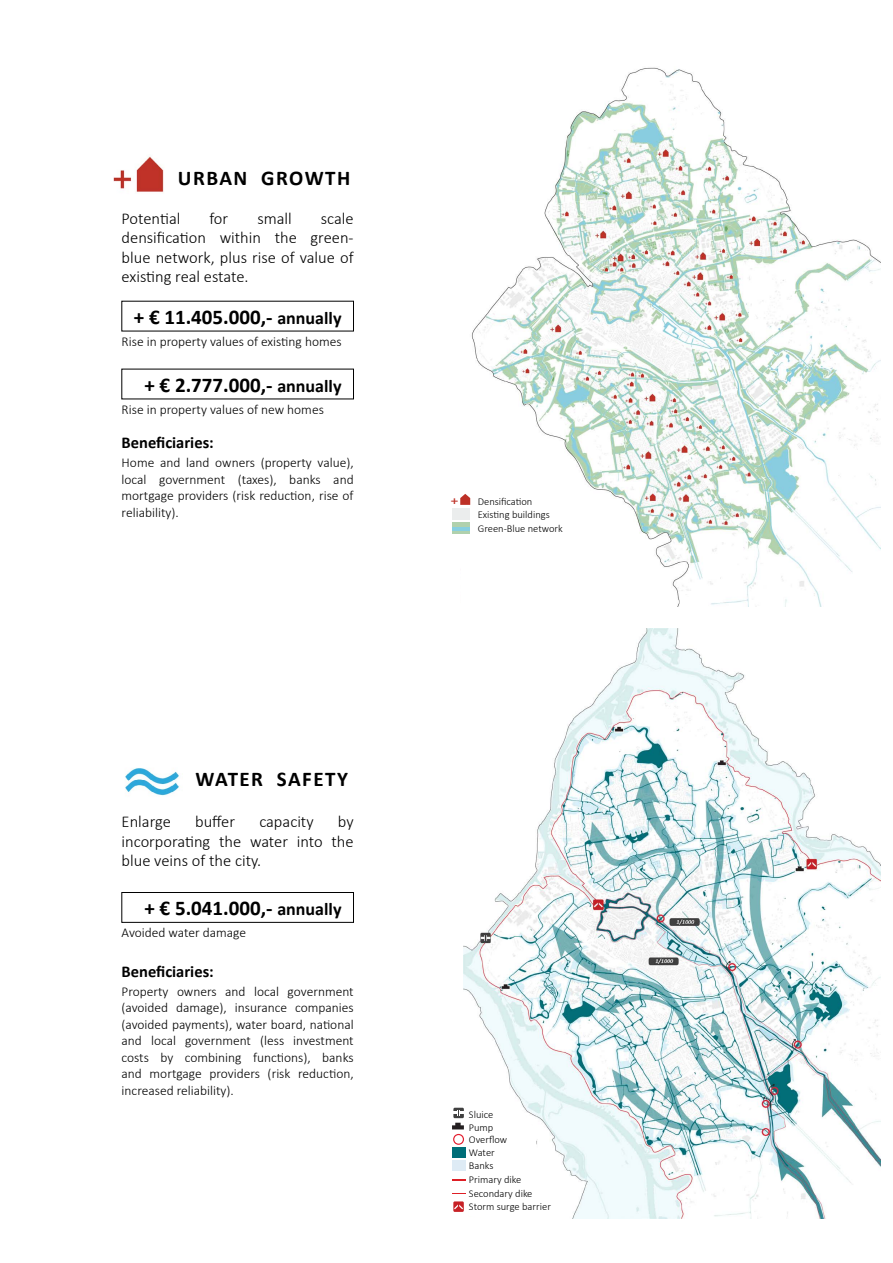
<style>
.page{position:relative;width:893px;height:1263px;background:#fff}
.page>*{position:absolute;margin:0;border:0;box-sizing:border-box;transform-origin:0 0}
.t1{font:700 21px "Calibri";letter-spacing:.055em;color:#000}
.t2{font:300 16.5px/19.5px "Calibri";color:#000;text-align:justify}
.t3{font:700 16.5px "Calibri";color:#000}
.t4{font:300 13.5px/16.5px "Calibri";color:#000;text-align:justify}
.t5{font:700 10.65px "Myriad Pro";color:#bd3026;scale:1.19 1}
.t6{font:300 10.5px "Calibri";color:#000}
.s1{font-size:18px}
</style>
<div class="page">
<img style="left:455px;top:67px;width:426px;height:539px">
<div style="left:461px;top:560px;width:87px;height:44px;background:#fff"></div>
<svg style="left:460px;top:494px;width:10px;height:11px"></svg>
<div style="left:452px;top:508px;width:18px;height:11px;background:#ebeded"></div>
<svg style="left:452px;top:523px;width:18px;height:11px"></svg>
<hr style="left:452px;top:527px;width:18px;height:3px;background:#87cfe0">
<img style="left:463px;top:629px;width:418px;height:589px">
<svg style="left:452px;top:1103px;width:87px;height:115px"></svg>
<img style="left:113px;top:156px;width:51px;height:36px">
<img style="left:125px;top:768px;width:54px;height:28px">
<div style="left:122px;top:892px;width:232px;height:30px;border:1px solid #000"></div>
<h1 class="t1" style="left:178px;top:163px;width:174px">URBAN GROWTH</h1>
<p class="t2" style="left:122px;top:208px;width:60px">Potential</p>
<p class="t2" style="left:209px;top:208px;width:20px">for</p>
<p class="t2" style="left:257px;top:208px;width:36px">small</p>
<p class="t2" style="left:122px;top:208px;width:234px;text-indent:199px">scale densification within the green&shy;blue network, plus rise of value of existing real estate.</p>
<h1 class="t1" style="left:134px;top:302px;width:209px">+ € 11.405.000,- <span class="s1">annually</span></h1>
<p class="t4" style="left:122px;top:333px;width:222px">Rise in property values of existing homes</p>
<h1 class="t1" style="left:144px;top:370px;width:199px">+ € 2.777.000,- <span class="s1">annually</span></h1>
<p class="t4" style="left:122px;top:401px;width:204px">Rise in property values of new homes</p>
<p class="t3" style="left:122px;top:431px;width:94px">Beneficiaries:</p>
<p class="t4" style="left:122px;top:454px;width:234px">Home and land owners (property value), local government (taxes), banks and mortgage providers (risk reduction, rise of reliability).</p>
<h1 class="t1" style="left:196px;top:765px;width:154px">WATER SAFETY</h1>
<p class="t2" style="left:122px;top:812px;width:51px">Enlarge</p>
<p class="t2" style="left:195px;top:812px;width:41px">buffer</p>
<p class="t2" style="left:259px;top:812px;width:56px">capacity</p>
<p class="t2" style="left:122px;top:812px;width:234px;text-indent:216px">by incorporating the water into the blue veins of the city.</p>
<h1 class="t1" style="left:144px;top:893px;width:199px">+ € 5.041.000,- <span class="s1">annually</span></h1>
<p class="t4" style="left:122px;top:924px;width:126px">Avoided water damage</p>
<p class="t3" style="left:122px;top:959px;width:94px">Beneficiaries:</p>
<p class="t4" style="left:122px;top:983px;width:234px">Property owners and local government (avoided damage), insurance companies (avoided payments), water board, national and local government (less investment costs by combining functions), banks and mortgage providers (risk reduction, increased reliability).</p>
<p class="t5" style="left:451px;top:493px;width:8px">+</p>
<p class="t6" style="left:478px;top:495px;width:56px">Densification</p>
<p class="t6" style="left:478px;top:522px;width:87px">Green-Blue network</p>
<p class="t6" style="left:478px;top:508px;width:74px">Existing buildings</p>
<p class="t6" style="left:469px;top:1108px;width:26px">Sluice</p>
<p class="t6" style="left:469px;top:1121px;width:26px">Pump</p>
<p class="t6" style="left:469px;top:1133px;width:40px">Overflow</p>
<p class="t6" style="left:469px;top:1146px;width:27px">Water</p>
<p class="t6" style="left:469px;top:1187px;width:65px">Secondary dike</p>
<p class="t6" style="left:469px;top:1159px;width:26px">Banks</p>
<p class="t6" style="left:469px;top:1173px;width:54px">Primary dike</p>
<p class="t6" style="left:469px;top:1200px;width:84px">Storm surge barrier</p>
</div>
